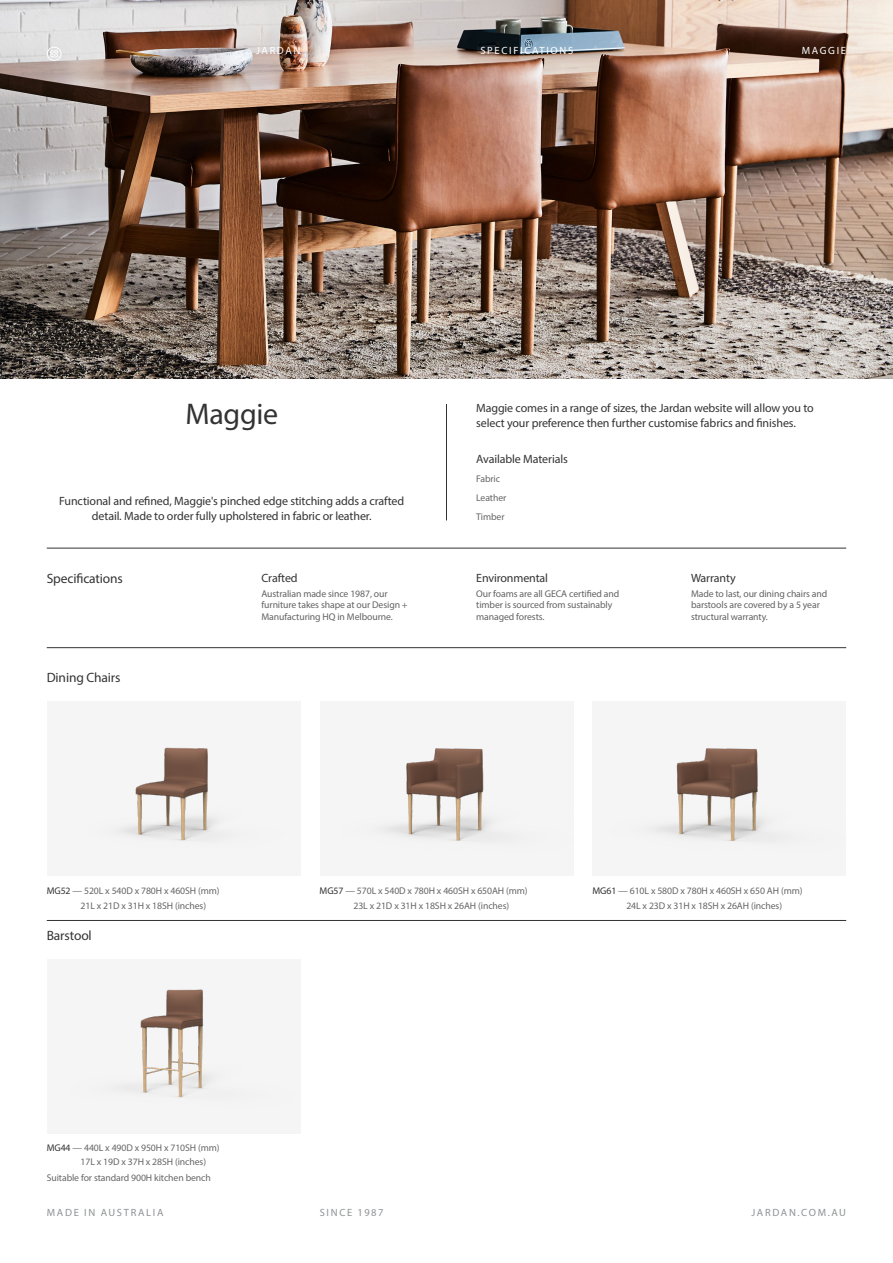
<style>
.page{position:relative;width:893px;height:1263px;background:#fff}
.page>*{position:absolute;margin:0;border:0;box-sizing:border-box;transform-origin:0 0}
.H2_-_32pt_Regular{font:30px "Myriad Pro";letter-spacing:-.01em;color:#333}
.H2_-_32pt_Regular-2{font:13.5px "Myriad Pro";letter-spacing:-.01em;color:#333}
.H2_-_32pt_Regular-3{font:12px/15px "Myriad Pro";letter-spacing:-.01em;color:#333;text-align:center}
.t1{font:10.5px "Myriad Pro";letter-spacing:.16em;color:#8f9194}
.t2{font:10.5px "Myriad Pro";letter-spacing:.16em;color:#fff}
.H2_-_32pt_Regular-4{font:9.75px "Myriad Pro";letter-spacing:-.01em;color:#666}
.H2_-_32pt_Regular-5{font:9.75px/11.7px "Myriad Pro";letter-spacing:-.01em;color:#626262}
.Body_Copy{font:9.75px/11.7px "Myriad Pro";letter-spacing:-.01em;color:#626262}
.s1{color:#333}
</style>
<div class="page">
<hr style="left:47px;top:548px;width:799px;height:1px;background:#333">
<hr style="left:446px;top:404px;width:1px;height:116px;background:#333">
<hr style="left:47px;top:647px;width:799px;height:1px;background:#333">
<div style="left:47px;top:701px;width:253px;height:175px;background:#f5f5f5"></div>
<div style="left:320px;top:701px;width:253px;height:175px;background:#f5f5f5"></div>
<div style="left:592px;top:701px;width:254px;height:175px;background:#f5f5f5"></div>
<img style="left:0;top:0;width:893px;height:378px">
<img style="left:121px;top:747px;width:95px;height:94px">
<img style="left:385px;top:748px;width:106px;height:93px">
<img style="left:656px;top:748px;width:109px;height:93px">
<hr style="left:47px;top:920px;width:799px;height:1px;background:#333">
<div style="left:47px;top:959px;width:253px;height:174px;background:#f5f5f5"></div>
<img style="left:124px;top:989px;width:87px;height:109px">
<svg style="left:47px;top:47px;width:15px;height:14px"></svg>
<p class="t2" style="left:256px;top:44px;width:46px">JARDAN</p>
<p class="t2" style="left:480px;top:44px;width:94px">SPECIFICATIONS</p>
<p class="t2" style="left:802px;top:44px;width:46px">MAGGIE</p>
<p class="H2_-_32pt_Regular" style="left:185px;top:395px;width:94px">Maggie</p>
<p class="H2_-_32pt_Regular-3" style="left:59px;top:494px;width:346px">Functional and refined, Maggie's pinched edge stitching adds a crafted detail. Made to order fully upholstered in fabric or leather.</p>
<p class="H2_-_32pt_Regular-2" style="left:47px;top:570px;width:78px">Specifications</p>
<p class="H2_-_32pt_Regular-2" style="left:47px;top:669px;width:75px">Dining Chairs</p>
<p class="H2_-_32pt_Regular-3" style="left:261px;top:570px;width:38px">Crafted</p>
<p class="H2_-_32pt_Regular-5" style="left:261px;top:587px;width:148px">Australian made since 1987, our furniture takes shape at our Design +<br>Manufacturing HQ in Melbourne.</p>
<p class="H2_-_32pt_Regular-3" style="left:476px;top:400px;width:339px;text-align:left">Maggie comes in a range of sizes, the Jardan website will allow you to select your preference then further customise fabrics and finishes.</p>
<p class="H2_-_32pt_Regular-3" style="left:476px;top:451px;width:93px">Available Materials</p>
<p class="H2_-_32pt_Regular-4" style="left:476px;top:473px;width:25px">Fabric</p>
<p class="H2_-_32pt_Regular-4" style="left:476px;top:492px;width:32px">Leather</p>
<p class="H2_-_32pt_Regular-4" style="left:476px;top:511px;width:30px">Timber</p>
<p class="H2_-_32pt_Regular-3" style="left:476px;top:570px;width:73px">Environmental</p>
<p class="Body_Copy" style="left:476px;top:587px;width:145px">Our foams are all GECA certified and timber is sourced from sustainably managed forests.</p>
<p class="H2_-_32pt_Regular-3" style="left:691px;top:570px;width:46px">Warranty</p>
<p class="H2_-_32pt_Regular-5" style="left:691px;top:587px;width:138px">Made to last, our dining chairs and barstools are covered by a 5 year structural warranty.</p>
<p class="H2_-_32pt_Regular-4" style="left:47px;top:884px;width:174px"><span class="s1">MG52</span> — 520L x 540D x 780H x 460SH (mm)</p>
<p class="H2_-_32pt_Regular-4" style="left:81px;top:900px;width:127px">21L x 21D x 31H x 18SH (inches)</p>
<p class="H2_-_32pt_Regular-2" style="left:47px;top:927px;width:47px">Barstool</p>
<p class="H2_-_32pt_Regular-4" style="left:47px;top:1142px;width:174px"><span class="s1">MG44</span> — 440L x 490D x 950H x 710SH (mm)</p>
<p class="H2_-_32pt_Regular-4" style="left:81px;top:1155px;width:127px">17L x 19D x 37H x 28SH (inches)</p>
<p class="H2_-_32pt_Regular-4" style="left:47px;top:1171px;width:166px">Suitable for standard 900H kitchen bench</p>
<p class="H2_-_32pt_Regular-4" style="left:320px;top:884px;width:210px"><span class="s1">MG57</span> — 570L x 540D x 780H x 460SH x 650AH (mm)</p>
<p class="H2_-_32pt_Regular-4" style="left:353px;top:900px;width:157px">23L x 21D x 31H x 18SH x 26AH (inches)</p>
<p class="H2_-_32pt_Regular-4" style="left:592px;top:884px;width:212px"><span class="s1">MG61</span> — 610L x 580D x 780H x 460SH x 650 AH (mm)</p>
<p class="H2_-_32pt_Regular-4" style="left:626px;top:900px;width:157px">24L x 23D x 31H x 18SH x 26AH (inches)</p>
<p class="t1" style="left:47px;top:1206px;width:118px">MADE IN AUSTRALIA</p>
<p class="t1" style="left:320px;top:1206px;width:65px">SINCE 1987</p>
<p class="t1" style="left:751px;top:1206px;width:96px">JARDAN.COM.AU</p>
</div>
